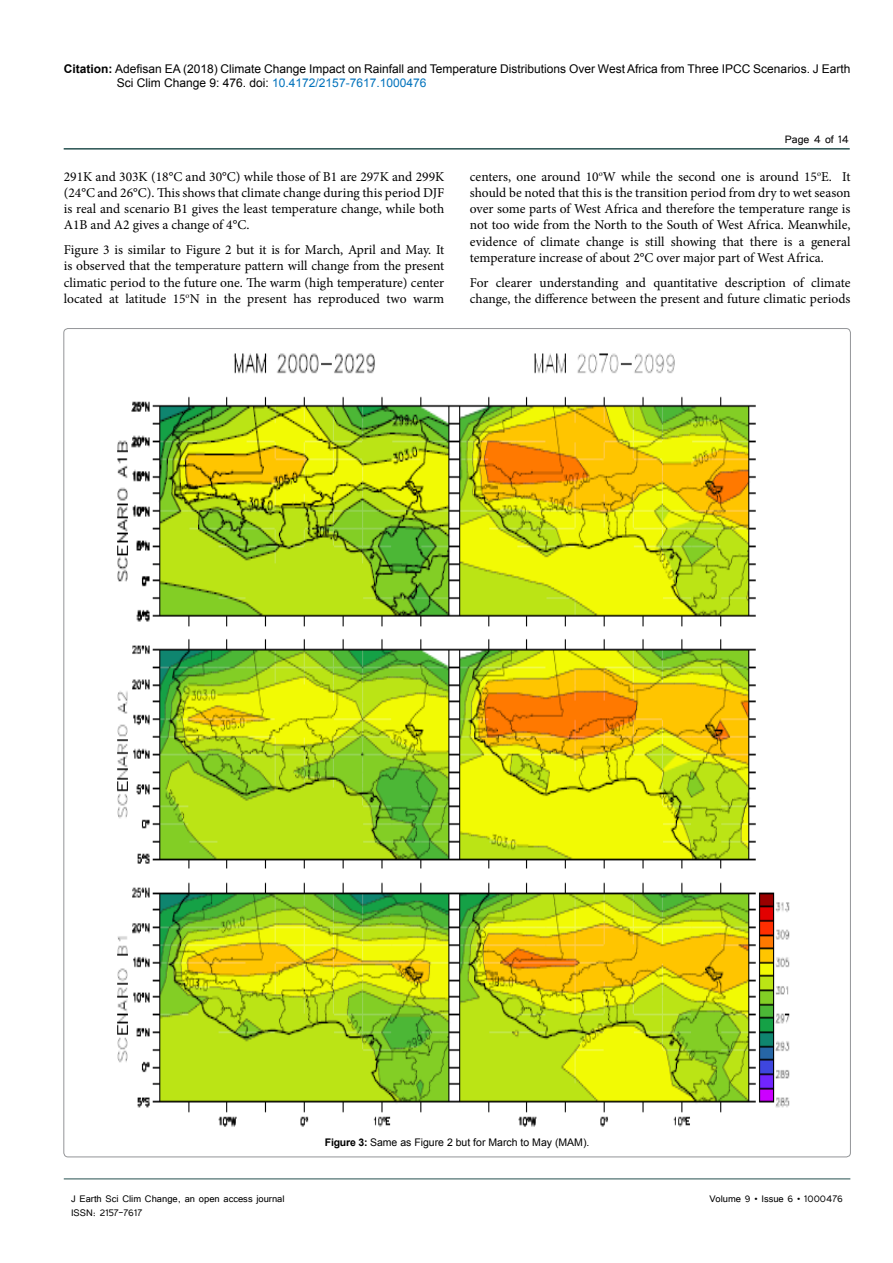
<style>
.page{position:relative;width:893px;height:1263px;background:#fff}
.page>*{position:absolute;margin:0;border:0;box-sizing:border-box;transform-origin:0 0}
.t1{font:13.5px/16.2px "Minion Pro";letter-spacing:-.005em;color:#000;text-align:justify}
.t2{font:13.5px "Tunga";color:#000}
.t3{font:12px/14.4px "Arial";color:#000}
.t4{font:12px "Tunga";color:#000}
.t5{font:10.5px "Arial";color:#000}
.s1{font-weight:700}
.s2{color:#0072bc}
</style>
<div class="page">
<hr style="left:64px;top:148px;width:786px;height:2px;background:#265150">
<hr style="left:64px;top:1179px;width:786px;height:1px;background:#265150">
<img style="left:117px;top:353px;width:673px;height:774px">
<p class="t3" style="left:117px;top:61px;width:735px;text-indent:-53px"><span class="s1">Citation:</span> Adefisan EA (2018) Climate Change Impact on Rainfall and Temperature Distributions Over West Africa from Three IPCC Scenarios. J Earth<br>Sci Clim Change 9: 476. doi: <span class="s2">10.4172/2157-7617.1000476</span></p>
<p class="t1" style="left:64px;top:168px;width:382px">291K and 303K (18°C and 30°C) while those of B1 are 297K and 299K (24°C and 26°C). This shows that climate change during this period DJF is real and scenario B1 gives the least temperature change, while both A1B and A2 gives a change of 4°C.</p>
<p class="t1" style="left:64px;top:242px;width:382px">Figure 3 is similar to Figure 2 but it is for March, April and May. It is observed that the temperature pattern will change from the present climatic period to the future one. The warm (high temperature) center located at latitude 15<sup>o</sup>N in the present has reproduced two warm</p>
<p class="t2" style="left:785px;top:131px;width:66px">Page 4 of 14</p>
<p class="t1" style="left:470px;top:168px;width:382px">centers, one around 10<sup>o</sup>W while the second one is around 15<sup>o</sup>E. It should be noted that this is the transition period from dry to wet season over some parts of West Africa and therefore the temperature range is not too wide from the North to the South of West Africa. Meanwhile, evidence of climate change is still showing that there is a general temperature increase of about 2°C over major part of West Africa.</p>
<p class="t1" style="left:470px;top:274px;width:382px">For clearer understanding and quantitative description of climate change, the difference between the present and future climatic periods</p>
<p class="t5" style="left:325px;top:1135px;width:266px"><span class="s1">Figure 3:</span> Same as Figure 2 but for March to May (MAM).</p>
<p class="t4" style="left:71px;top:1190px;width:215px">J Earth Sci Clim Change, an open access journal</p>
<p class="t4" style="left:709px;top:1190px;width:135px">Volume 9 • Issue 6 • 1000476</p>
<p class="t4" style="left:71px;top:1205px;width:73px">ISSN: 2157-7617</p>
</div>
